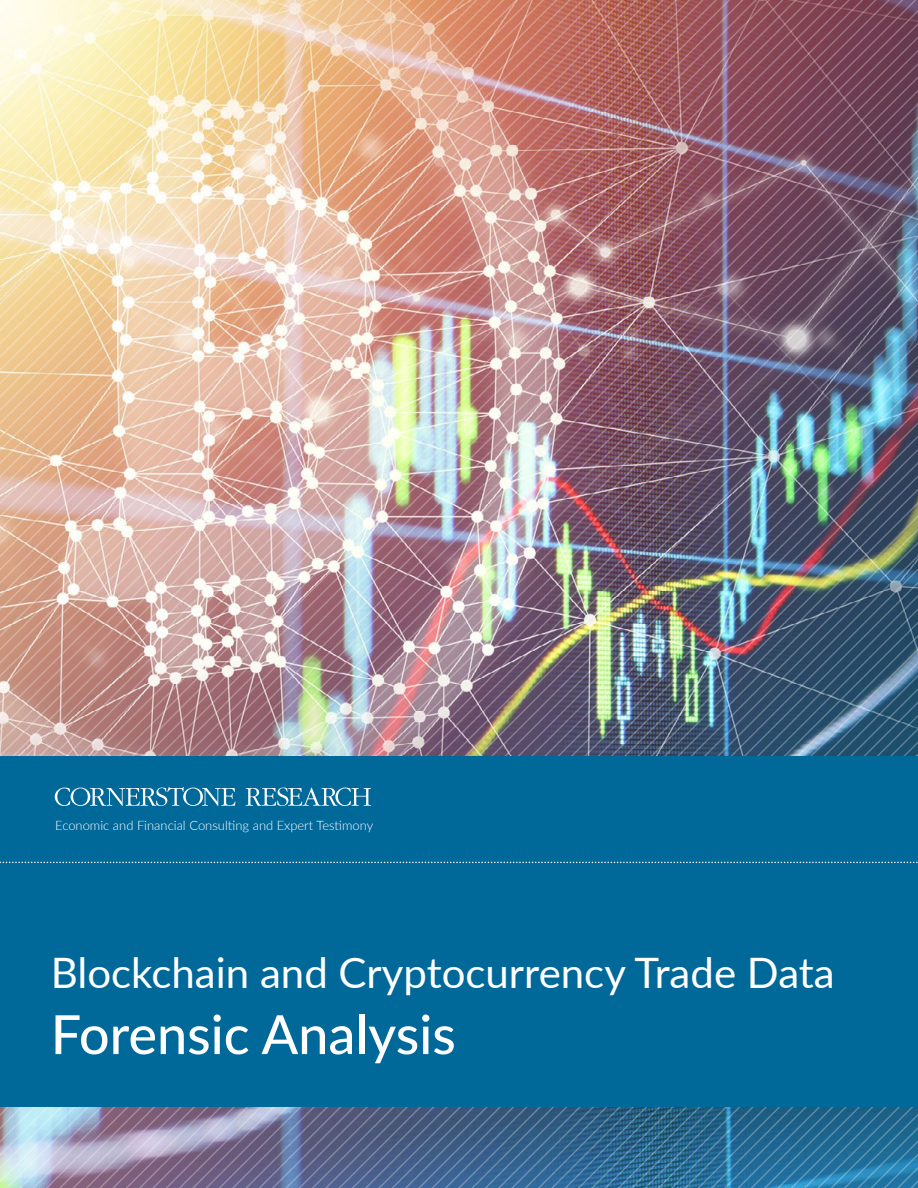
<style>
.page{position:relative;width:918px;height:1188px;background:#fff}
.page>*{position:absolute;margin:0;border:0;box-sizing:border-box;transform-origin:0 0}
.t1{font:500 54px "Lato";color:#fff}
.t2{font:42px "Lato";color:#fff}
.t3{font:300 12.9px "Lato";color:#fff}
</style>
<div class="page">
<img style="left:0;top:0;width:918px;height:1188px">
<div style="left:0;top:756px;width:918px;height:351px;background:#00699a"></div>
<svg style="left:0;top:862px;width:918px;height:1px"></svg>
<svg style="left:55px;top:787px;width:180px;height:19px"></svg>
<svg style="left:246px;top:788px;width:125px;height:18px"></svg>
<p class="t3" style="left:55px;top:816px;width:320px">Economic and Financial Consulting and Expert Testimony</p>
<h2 class="t2" style="left:51px;top:943px;width:786px">Blockchain and Cryptocurrency Trade Data</h2>
<h1 class="t1" style="left:51px;top:996px;width:407px">Forensic Analysis</h1>
</div>
